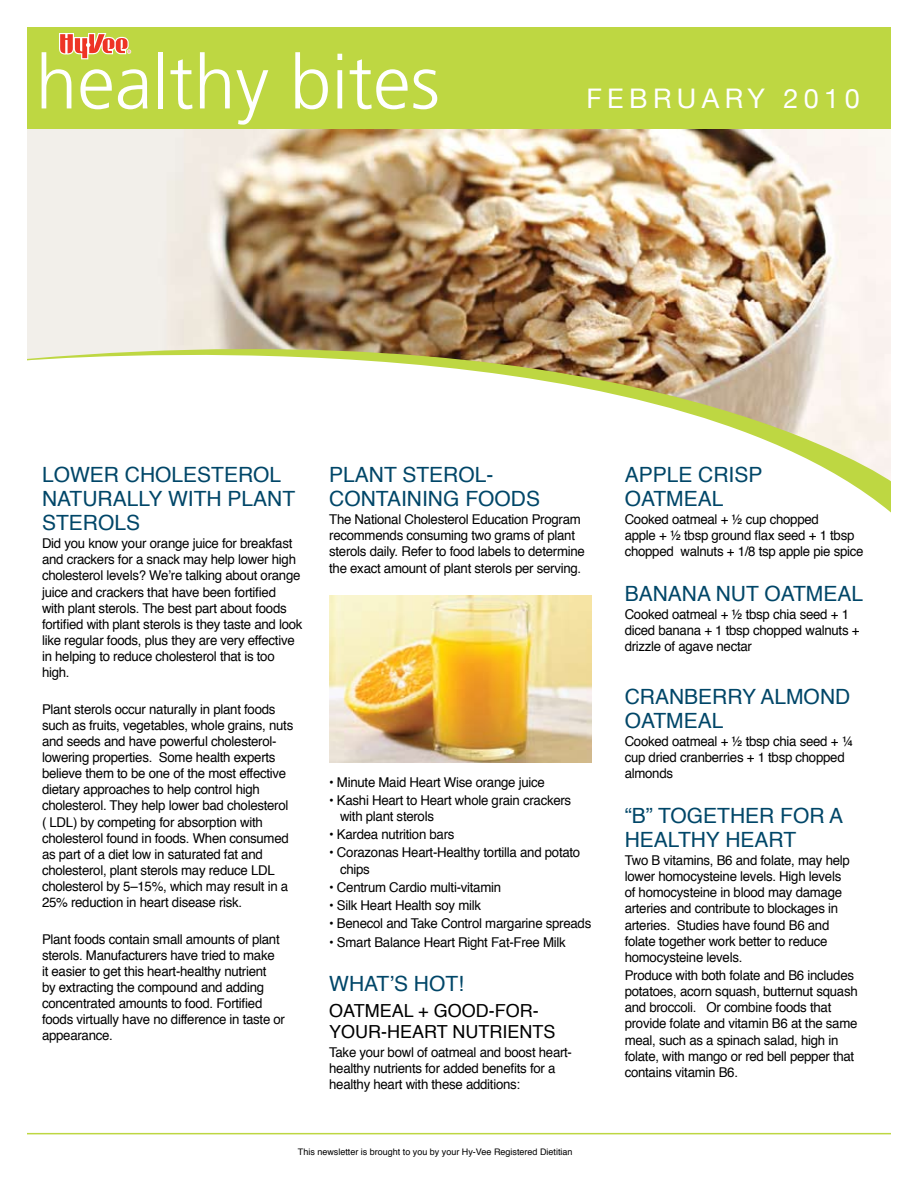
<style>
.page{position:relative;width:918px;height:1188px;background:#fff}
.page>*{position:absolute;margin:0;border:0;box-sizing:border-box;transform-origin:0 0}
.t1{font:300 75px "Frutiger";color:#fff}
.t2{font:27px "Helvetica Neue";letter-spacing:.2em;color:#fff}
.t3{font:21px/24px "Helvetica";color:#004668}
.t4{font:18px/21px "Helvetica";color:#000}
.t5{font:13.5px/16px "Helvetica";letter-spacing:-.02em;color:#000}
.t6{font:9px "Helvetica";color:#000}
</style>
<div class="page">
<img style="left:27px;top:128px;width:864px;height:178px">
<div style="left:27px;top:27px;width:864px;height:101px;background:#bed742"></div>
<svg style="left:59px;top:33px;width:72px;height:26px"></svg>
<svg style="left:27px;top:306px;width:864px;height:207px"></svg>
<hr style="left:27px;top:1133px;width:864px;height:1px;background:#bed742">
<img style="left:329px;top:596px;width:262px;height:166px">
<h1 class="t1" style="left:36px;top:40px;width:406px">healthy bites</h1>
<h2 class="t2" style="left:586px;top:82px;width:275px">FEBRUARY 2010</h2>
<h3 class="t3" style="left:42px;top:463px;width:241px;text-align:justify">Lower Cholesterol Naturally With Plant Sterols</h3>
<p class="t5" style="left:42px;top:536px;width:262px">Did you know your orange juice for breakfast and crackers for a snack may help lower high cholesterol levels? We’re talking about orange juice and crackers that have been fortified<br>with plant sterols. The best part about foods fortified with plant sterols is they taste and look like regular foods, plus they are very effective in helping to reduce cholesterol that is too high.</p>
<p class="t5" style="left:42px;top:701px;width:253px">Plant sterols occur naturally in plant foods such as fruits, vegetables, whole grains, nuts and seeds and have powerful cholesterol&shy;lowering properties. Some health experts believe them to be one of the most effective dietary approaches to help control high cholesterol. They help lower bad cholesterol ( LDL) by competing for absorption with cholesterol found in foods. When consumed as part of a diet low in saturated fat and cholesterol, plant sterols may reduce LDL cholesterol by 5–15%, which may result in a 25% reduction in heart disease risk.</p>
<p class="t5" style="left:42px;top:931px;width:245px">Plant foods contain small amounts of plant sterols. Manufacturers have tried to make<br>it easier to get this heart-healthy nutrient<br>by extracting the compound and adding concentrated amounts to food. Fortified foods virtually have no difference in taste or appearance.</p>
<h3 class="t3" style="left:329px;top:463px;width:209px">Plant Sterol-<br>Containing Foods</h3>
<p class="t5" style="left:329px;top:512px;width:257px">The National Cholesterol Education Program recommends consuming two grams of plant sterols daily. Refer to food labels to determine the exact amount of plant sterols per serving.</p>
<p class="t5" style="left:329px;top:774px;width:217px">• Minute Maid Heart Wise orange juice</p>
<p class="t5" style="left:340px;top:792px;width:233px;text-indent:-11px">• Kashi Heart to Heart whole grain crackers with plant sterols</p>
<p class="t5" style="left:329px;top:827px;width:127px">• Kardea nutrition bars</p>
<p class="t5" style="left:340px;top:845px;width:242px;text-indent:-11px">• Corazonas Heart-Healthy tortilla and potato chips</p>
<p class="t5" style="left:329px;top:880px;width:173px">• Centrum Cardio multi-vitamin</p>
<p class="t5" style="left:329px;top:898px;width:153px">• Silk Heart Health soy milk</p>
<p class="t5" style="left:329px;top:916px;width:264px">• Benecol and Take Control margarine spreads</p>
<p class="t5" style="left:329px;top:934px;width:238px">• Smart Balance Heart Right Fat-Free Milk</p>
<h3 class="t3" style="left:329px;top:973px;width:136px">What’s Hot !</h3>
<h3 class="t4" style="left:329px;top:1001px;width:211px">Oatm eal + Good-For-<br>Your-Heart Nutrients</h3>
<p class="t5" style="left:329px;top:1044px;width:244px">Take your bowl of oatmeal and boost heart&shy;healthy nutrients for added benefits for a healthy heart with these additions:</p>
<p class="t6" style="left:298px;top:1145px;width:276px">This newsletter is brought to you by your Hy-Vee Registered Dietitian</p>
<h3 class="t3" style="left:625px;top:463px;width:124px;text-indent:42px">le Crisp<br>Oatm eal</h3>
<p class="t5" style="left:625px;top:512px;width:240px">Cooked oatmeal + ½ cup chopped<br>apple + ½ tbsp ground flax seed + 1 tbsp chopped walnuts + 1/8 tsp apple pie spice</p>
<h3 class="t3" style="left:625px;top:582px;width:240px">Banana Nut Oatm eal</h3>
<p class="t5" style="left:625px;top:607px;width:236px">Cooked oatmeal + ½ tbsp chia seed + 1 diced banana + 1 tbsp chopped walnuts + drizzle of agave nectar</p>
<h3 class="t3" style="left:625px;top:685px;width:103px">Cranberry</h3>
<h3 class="t3" style="left:760px;top:685px;width:91px">Almond</h3>
<h3 class="t3" style="left:625px;top:709px;width:100px">Oatm eal</h3>
<p class="t5" style="left:625px;top:734px;width:230px">Cooked oatmeal + ½ tbsp chia seed + ¼ cup dried cranberries + 1 tbsp chopped almonds</p>
<h3 class="t3" style="left:625px;top:804px;width:220px">“B” Tog eth er For A<br>Healthy</h3>
<h3 class="t3" style="left:625px;top:463px;width:15px">App</h3>
<h3 class="t3" style="left:725px;top:828px;width:57px">Heart</h3>
<p class="t5" style="left:625px;top:853px;width:227px">Two B vitamins, B6 and folate, may help lower homocysteine levels. High levels of homocysteine in blood may damage arteries and contribute to blockages in arteries. Studies have found B6 and folate together work better to reduce homocysteine levels.</p>
<p class="t5" style="left:625px;top:968px;width:235px">Produce with both folate and B6 includes potatoes, acorn squash, butternut squash and broccoli. Or combine foods that provide folate and vitamin B6 at the same meal, such as a spinach salad, high in folate, with mango or red bell pepper that contains vitamin B6.</p>
</div>
